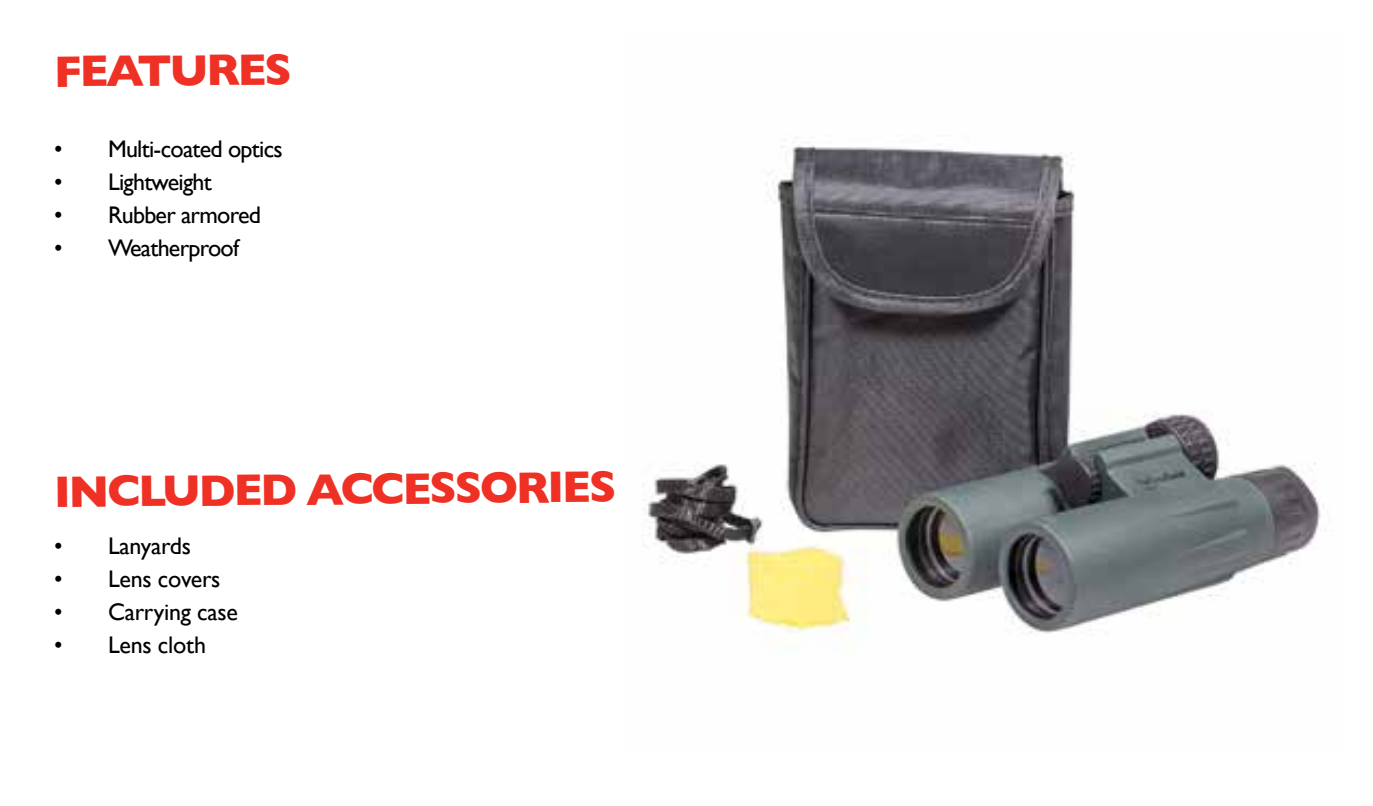
<style>
.page{position:relative;width:1373px;height:806px;background:#fff}
.page>*{position:absolute;margin:0;border:0;box-sizing:border-box;transform-origin:0 0}
.t1{font:700 45px "Gill Sans";color:#ee3124}
.t2{font:24px "Gill Sans";letter-spacing:-.03em;color:#000}
.t3{font:24px "Gill Sans";letter-spacing:-.01em;color:#000}
</style>
<div class="page">
<img style="left:643px;top:137px;width:683px;height:514px">
<h1 class="t1" style="left:53px;top:36px;width:240px;rotate:-1deg">FEATURES</h1>
<p class="t2" style="left:54px;top:134px;width:230px">• Multi-coated optics</p>
<p class="t2" style="left:54px;top:167px;width:159px">• Lightweight</p>
<p class="t2" style="left:54px;top:200px;width:209px">• Rubber armored</p>
<p class="t2" style="left:54px;top:233px;width:187px">• Weatherproof</p>
<h1 class="t1" style="left:53px;top:458px;width:564px;rotate:-1deg">INCLUDED ACCESSORIES</h1>
<p class="t3" style="left:54px;top:531px;width:139px">• Lanyards</p>
<p class="t3" style="left:54px;top:564px;width:168px">• Lens covers</p>
<p class="t3" style="left:54px;top:597px;width:186px">• Carrying case</p>
<p class="t3" style="left:54px;top:630px;width:154px">• Lens cloth</p>
</div>
